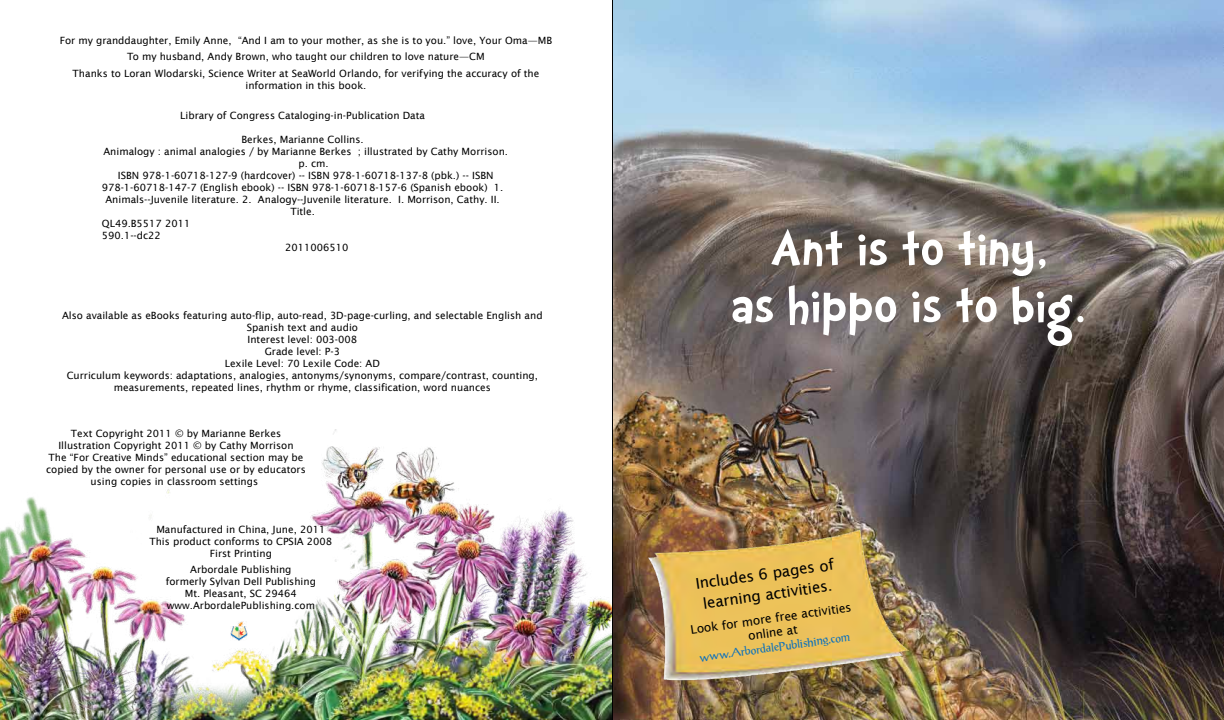
<style>
.page{position:relative;width:1224px;height:720px;background:#fff}
.page>*{position:absolute;margin:0;border:0;box-sizing:border-box;transform-origin:0 0}
.t1{font:52px/57px "Doctor Soos Bold";color:#fff;text-align:center}
.t2{font:15px/20.4px "Lucida Sans";color:#000;text-align:center}
.t3{font:12px/14.4px "Lucida Sans";color:#000;text-align:center}
.t4{font:12px "Post Antiqua";color:#1072ba}
.t5{font:10px/12px "Lucida Sans";color:#000;text-align:center}
.s1{color:#fff}
</style>
<div class="page">
<img style="left:612px;top:0;width:612px;height:720px">
<img style="left:0;top:429px;width:612px;height:291px">
<img style="left:648px;top:530px;width:261px;height:154px">
<img style="left:230px;top:621px;width:18px;height:20px">
<p class="t5" style="left:60px;top:32px;width:494px;line-height:16.5px">For my granddaughter, Emily Anne, “And I am to your mother, as she is to you.” love, Your Oma—MB<br>To my husband, Andy Brown, who taught our children to love nature—CM<br>Thanks to Loran Wlodarski, Science Writer at SeaWorld Orlando, for verifying the accuracy of the</p>
<p class="t5" style="left:246px;top:79px;width:122px">information in this book.</p>
<p class="t5" style="left:180px;top:110px;width:246px">Library of Congress Cataloging-in-Publication Data</p>
<p class="t5" style="left:242px;top:134px;width:124px">Berkes, Marianne Collins.</p>
<p class="t5" style="left:103px;top:146px;width:406px">Animalogy : animal analogies / by Marianne Berkes ; illustrated by Cathy Morrison.</p>
<p class="t5" style="left:299px;top:158px;width:32px">p. cm.</p>
<p class="t5" style="left:118px;top:170px;width:377px">ISBN 978-1-60718-127-9 (hardcover) -- ISBN 978-1-60718-137-8 (pbk.) -- ISBN</p>
<p class="t5" style="left:102px;top:182px;width:403px">978-1-60718-147-7 (English ebook) -- ISBN 978-1-60718-157-6 (Spanish ebook) 1.</p>
<p class="t5" style="left:105px;top:194px;width:396px">Animals--Juvenile literature. 2. Analogy--Juvenile literature. I. Morrison, Cathy. II.</p>
<p class="t5" style="left:290px;top:206px;width:26px">Title.</p>
<p class="t5" style="left:102px;top:218px;width:90px">QL49.B5517 2011</p>
<p class="t5" style="left:102px;top:230px;width:60px">590.1--dc22</p>
<p class="t5" style="left:285px;top:242px;width:65px">2011006510</p>
<p class="t5" style="left:62px;top:309px;width:482px">Also available as eBooks featuring auto-flip, auto-read, 3D-page-curling, and selectable English and Spanish text and audio<br>Interest level: 003-008<br>Grade level: P-3<br>Lexile Level: 70 Lexile Code: AD<br>Curriculum keywords: adaptations, analogies, antonyms/synonyms, compare/contrast, counting, measurements, repeated lines, rhythm or rhyme, classification, word nuances</p>
<p class="t5" style="left:46px;top:428px;width:261px">Text Copyright 2011 © by Marianne Berkes Illustration Copyright 2011 © by Cathy Morrison<br>The “For Creative Minds” educational section may be copied by the owner for personal use or by educators using copies in classroom settings<span class="s1">.</span></p>
<p class="t5" style="left:149px;top:523px;width:184px">Manufactured in China, June, 2011<br>This product conforms to CPSIA 2008<br>First Printing</p>
<p class="t5" style="left:166px;top:563px;width:152px">Arbordale Publishing<br>formerly Sylvan Dell Publishing<br>Mt. Pleasant, SC 29464 www.ArbordalePublishing.com</p>
<h1 class="t1" style="left:731px;top:227px;width:359px">Ant is to tiny,<br>as hippo is to big.</h1>
<h2 class="t2" style="left:694px;top:574px;width:141px;rotate:-8deg">Includes 6 pages of learning activities.</h2>
<p class="t3" style="left:690px;top:623px;width:164px;rotate:-8deg">Look for more free activities online at</p>
<p class="t4" style="left:699px;top:651px;width:153px;rotate:-8deg">www.ArbordalePublishing.com</p>
</div>
